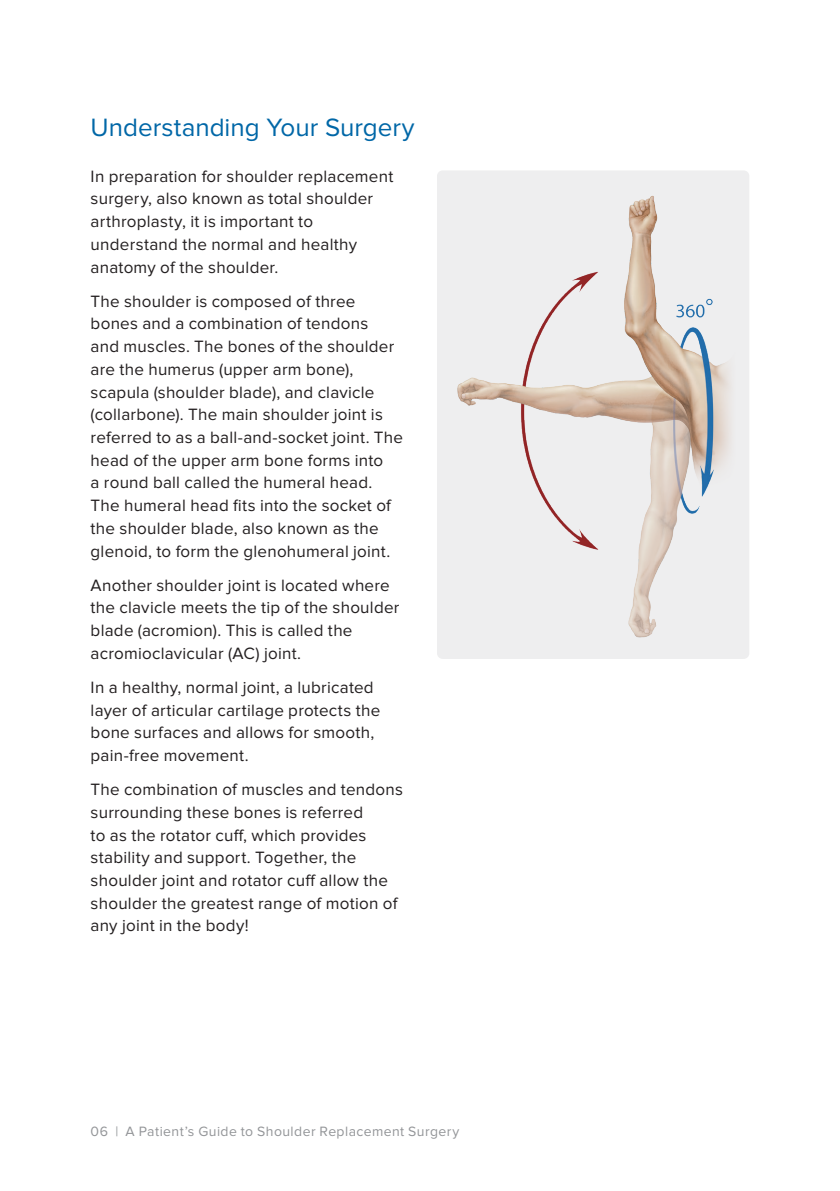
<style>
.page{position:relative;width:840px;height:1191px;background:#fff}
.page>*{position:absolute;margin:0;border:0;box-sizing:border-box;transform-origin:0 0}
.t1{font:26px "Proxima Nova";color:#0067a7}
.t2{font:17px/22.8px "Proxima Nova";letter-spacing:.015em;color:#231f20}
.t3{font:14px "Proxima Nova";letter-spacing:.03em;color:#939598}
</style>
<div class="page">
<img style="left:437px;top:171px;width:312px;height:488px">
<h1 class="t1" style="left:91px;top:113px;width:325px">Understanding Your Surgery</h1>
<p class="t2" style="left:91px;top:165px;width:304px">In preparation for shoulder replacement surgery, also known as total shoulder arthroplasty, it is important to understand the normal and healthy anatomy of the shoulder.</p>
<p class="t2" style="left:91px;top:290px;width:314px">The shoulder is composed of three bones and a combination of tendons<br>and muscles. The bones of the shoulder are the humerus (upper arm bone), scapula (shoulder blade), and clavicle (collarbone). The main shoulder joint is referred to as a ball-and-socket joint. The head of the upper arm bone forms into<br>a round ball called the humeral head.<br>The humeral head fits into the socket of the shoulder blade, also known as the glenoid, to form the glenohumeral joint.</p>
<p class="t2" style="left:91px;top:574px;width:310px">Another shoulder joint is located where the clavicle meets the tip of the shoulder blade (acromion). This is called the acromioclavicular (AC) joint.</p>
<p class="t2" style="left:91px;top:676px;width:291px">In a healthy, normal joint, a lubricated layer of articular cartilage protects the bone surfaces and allows for smooth, pain-free movement.</p>
<p class="t2" style="left:91px;top:778px;width:314px">The combination of muscles and tendons surrounding these bones is referred<br>to as the rotator cuff, which provides stability and support. Together, the shoulder joint and rotator cuff allow the shoulder the greatest range of motion of any joint in the body!</p>
<p class="t3" style="left:91px;top:1123px;width:370px">06 | A Patient’s Guide to Shoulder Replacement Surgery</p>
</div>
